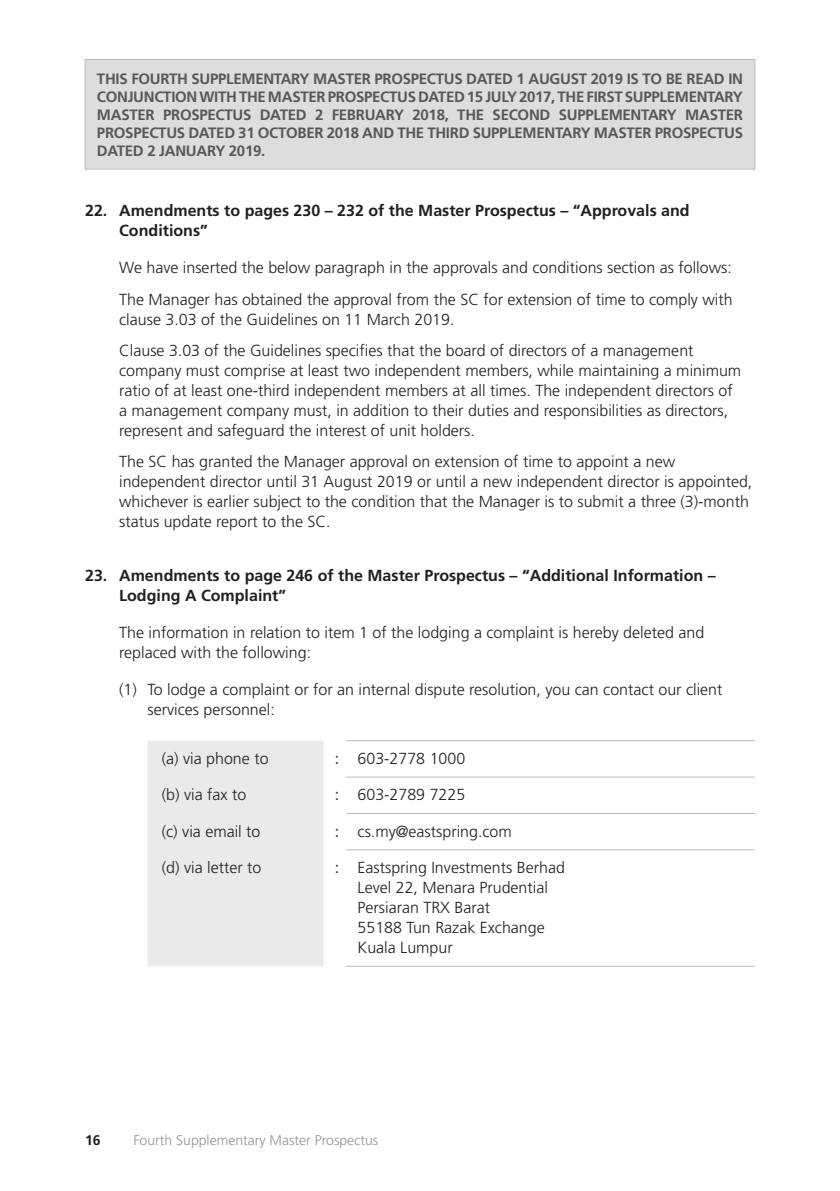
<style>
.page{position:relative;width:840px;height:1191px;background:#fff}
.page>*{position:absolute;margin:0;border:0;box-sizing:border-box;transform-origin:0 0}
.t1{font:300 16px/20px "Frutiger";color:#231f20}
.t2{font:700 16px/20px "Frutiger";color:#231f20}
.t3{font:700 15px/18px "Frutiger";letter-spacing:-.02em;color:#57585a;text-align:justify}
.t4{font:300 14px "Frutiger";color:#939598}
.t5{font:700 14px "Frutiger";color:#231f20}
.s1{font-weight:400;color:#3e3e3f}
</style>
<div class="page">
<div style="left:85px;top:60px;width:669px;height:109px;background:#dedddc"></div>
<div style="left:85px;top:59px;width:670px;height:111px;border:1px solid #bcbdc0"></div>
<div style="left:148px;top:741px;width:175px;height:225px;background:#e9eaeb"></div>
<hr style="left:346px;top:740px;width:408px;height:1px;background:#bcbdc0">
<hr style="left:346px;top:776px;width:408px;height:1px;background:#bcbdc0">
<hr style="left:346px;top:813px;width:408px;height:1px;background:#bcbdc0">
<hr style="left:346px;top:849px;width:408px;height:1px;background:#bcbdc0">
<hr style="left:346px;top:966px;width:408px;height:1px;background:#bcbdc0">
<p class="t3" style="left:97px;top:70px;width:647px">THIS FOURTH SUPPLEMENTARY MASTER PROSPECTUS DATED 1 AUGUST 2019 IS TO BE READ IN CONJUNCTION WITH THE MASTER PROSPECTUS DATED 15 JULY 2017, THE FIRST SUPPLEMENTARY MASTER PROSPECTUS DATED 2 FEBRUARY 2018, THE SECOND SUPPLEMENTARY MASTER PROSPECTUS DATED 31 OCTOBER 2018 AND THE THIRD SUPPLEMENTARY MASTER PROSPECTUS DATED 2 JANUARY 2019.</p>
<p class="t2" style="left:119px;top:200px;width:571px;text-indent:-34px">22. Amendments to pages 230 – 232 of the Master Prospectus – “Approvals and<br>Conditions”</p>
<p class="t1" style="left:119px;top:252px;width:614px;line-height:31.4px">We have inserted the below paragraph in the approvals and conditions section as follows:<br>The Manager has obtained the approval from the SC for extension of time to comply with</p>
<p class="t1" style="left:119px;top:303px;width:575px;line-height:31.4px">clause 3.03 of the Guidelines on 11 March 2019.<br>Clause 3.03 of the Guidelines specifies that the board of directors of a management</p>
<p class="t1" style="left:119px;top:360px;width:623px">company must comprise at least two independent members, while maintaining a minimum ratio of at least one-third independent members at all times. The independent directors of a management company must, in addition to their duties and responsibilities as directors, represent and safeguard the interest of unit holders.</p>
<p class="t1" style="left:119px;top:452px;width:634px">The SC has granted the Manager approval on extension of time to appoint a new independent director until 31 August 2019 or until a new independent director is appointed, whichever is earlier subject to the condition that the Manager is to submit a three (3)-month status update report to the SC.</p>
<p class="t2" style="left:119px;top:565px;width:597px;text-indent:-34px">23. Amendments to page 246 of the Master Prospectus – “Additional Information –<br>Lodging A Complaint”</p>
<p class="t1" style="left:119px;top:623px;width:586px">The information in relation to item 1 of the lodging a complaint is hereby deleted and replaced with the following:</p>
<p class="t1" style="left:147px;top:680px;width:576px;text-indent:-28px">(1) To lodge a complaint or for an internal dispute resolution, you can contact our client services personnel:</p>
<p class="t1" style="left:162px;top:748px;width:108px">(a) via phone to</p>
<p class="t1" style="left:334px;top:748px;width:132px"><span class="s1">:</span> 603-2778 1000</p>
<p class="t1" style="left:162px;top:785px;width:86px">(b) via fax to</p>
<p class="t1" style="left:334px;top:785px;width:132px"><span class="s1">:</span> 603-2789 7225</p>
<p class="t1" style="left:162px;top:821px;width:100px">(c) via email to</p>
<p class="t1" style="left:334px;top:821px;width:178px"><span class="s1">:</span> cs.my@eastspring.com</p>
<p class="t1" style="left:162px;top:857px;width:101px">(d) via letter to</p>
<p class="t1" style="left:357px;top:857px;width:209px;text-indent:-23px"><span class="s1">:</span> Eastspring Investments Berhad<br>Level 22, Menara Prudential<br>Persiaran TRX Barat<br>55188 Tun Razak Exchange<br>Kuala Lumpur</p>
<p class="t5" style="left:85px;top:1131px;width:17px">16</p>
<p class="t4" style="left:133px;top:1132px;width:246px">Fourth Supplementary Master Prospectus</p>
</div>
